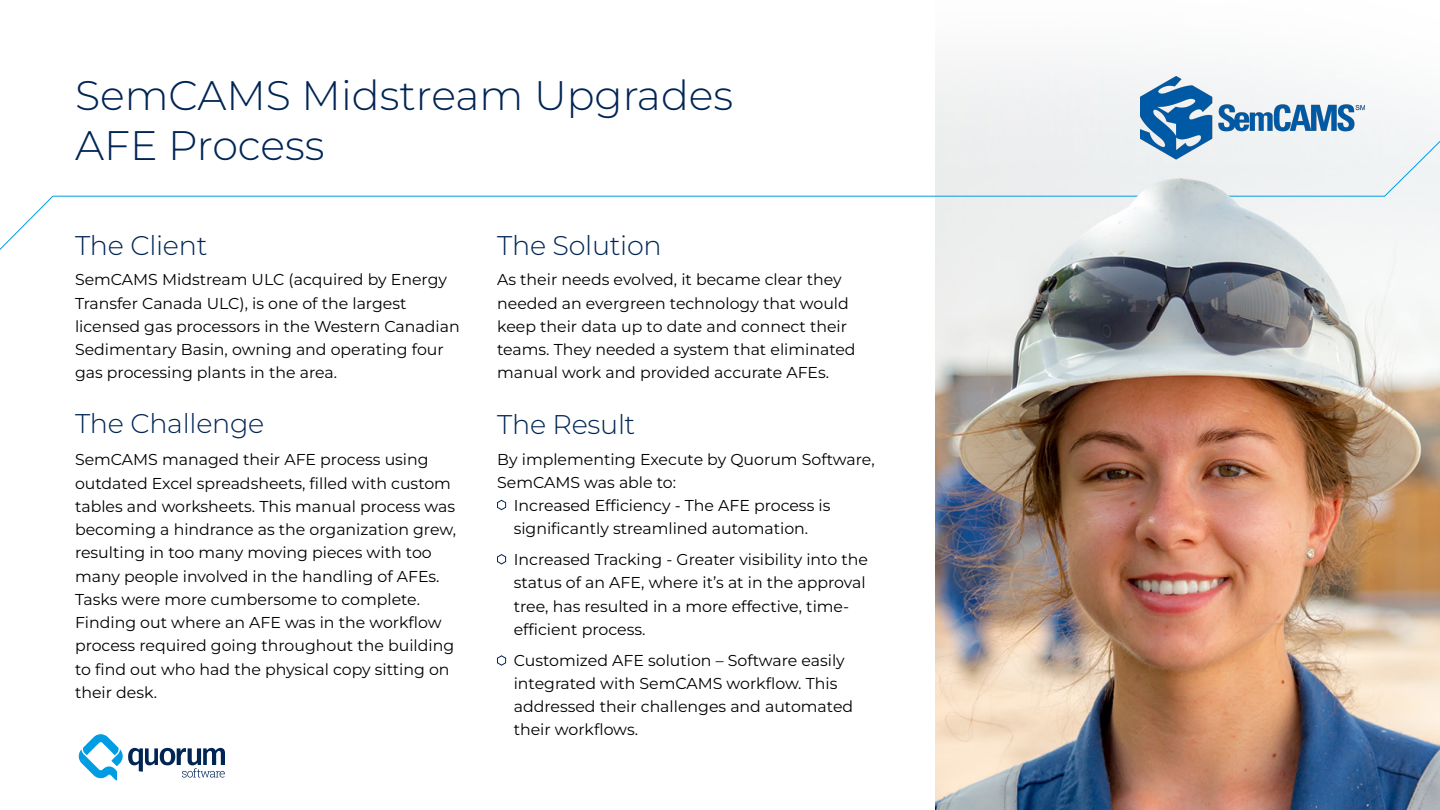
<style>
.page{position:relative;width:1440px;height:810px;background:#fff}
.page>*{position:absolute;margin:0;border:0;box-sizing:border-box;transform-origin:0 0}
.t1{font:300 41.25px/49.5px "Montserrat";color:#002554}
.t2{font:300 27px "Montserrat";letter-spacing:-.01em;color:#002554}
.t3{font:15.75px/23.2px "Montserrat";color:#000}
</style>
<div class="page">
<img style="left:935px;top:58px;width:505px;height:752px">
<svg style="left:0;top:132px;width:1440px;height:127px"></svg>
<img style="left:1141px;top:76px;width:224px;height:84px">
<img style="left:1132px;top:190px;width:104px;height:13px">
<svg style="left:79px;top:734px;width:146px;height:46px"></svg>
<svg style="left:497px;top:500px;width:9px;height:10px"></svg>
<svg style="left:497px;top:554px;width:9px;height:11px"></svg>
<svg style="left:497px;top:655px;width:9px;height:11px"></svg>
<p class="t1" style="left:75px;top:70px;width:660px">SemCAMS Midstream Upgrades<br>AFE Process</p>
<p class="t2" style="left:75px;top:227px;width:134px">The Client</p>
<p class="t3" style="left:75px;top:268px;width:386px">SemCAMS Midstream ULC (acquired by Energy Transfer Canada ULC), is one of the largest licensed gas processors in the Western Canadian Sedimentary Basin, owning and operating four gas processing plants in the area.</p>
<p class="t2" style="left:75px;top:406px;width:191px">The Challenge</p>
<p class="t3" style="left:75px;top:448px;width:383px">SemCAMS managed their AFE process using outdated Excel spreadsheets, filled with custom tables and worksheets. This manual process was becoming a hindrance as the organization grew, resulting in too many moving pieces with too many people involved in the handling of AFEs.<br>Tasks were more cumbersome to complete.<br>Finding out where an AFE was in the workflow process required going throughout the building to find out who had the physical copy sitting on their desk.</p>
<p class="t2" style="left:497px;top:227px;width:166px">The Solution</p>
<p class="t3" style="left:497px;top:268px;width:360px">As their needs evolved, it became clear they needed an evergreen technology that would keep their data up to date and connect their teams. They needed a system that eliminated manual work and provided accurate AFEs.</p>
<p class="t2" style="left:497px;top:406px;width:140px">The Result</p>
<p class="t3" style="left:497px;top:447px;width:379px">By implementing Execute by Quorum Software,<br>SemCAMS was able to:</p>
<p class="t3" style="left:514px;top:494px;width:318px">Increased Efficiency - The AFE process is significantly streamlined automation.</p>
<p class="t3" style="left:514px;top:548px;width:356px">Increased Tracking - Greater visibility into the status of an AFE, where it’s at in the approval tree, has resulted in a more effective, time&shy;efficient process.</p>
<p class="t3" style="left:514px;top:648px;width:341px">Customized AFE solution – Software easily integrated with SemCAMS workflow. This addressed their challenges and automated their workflows.</p>
</div>
